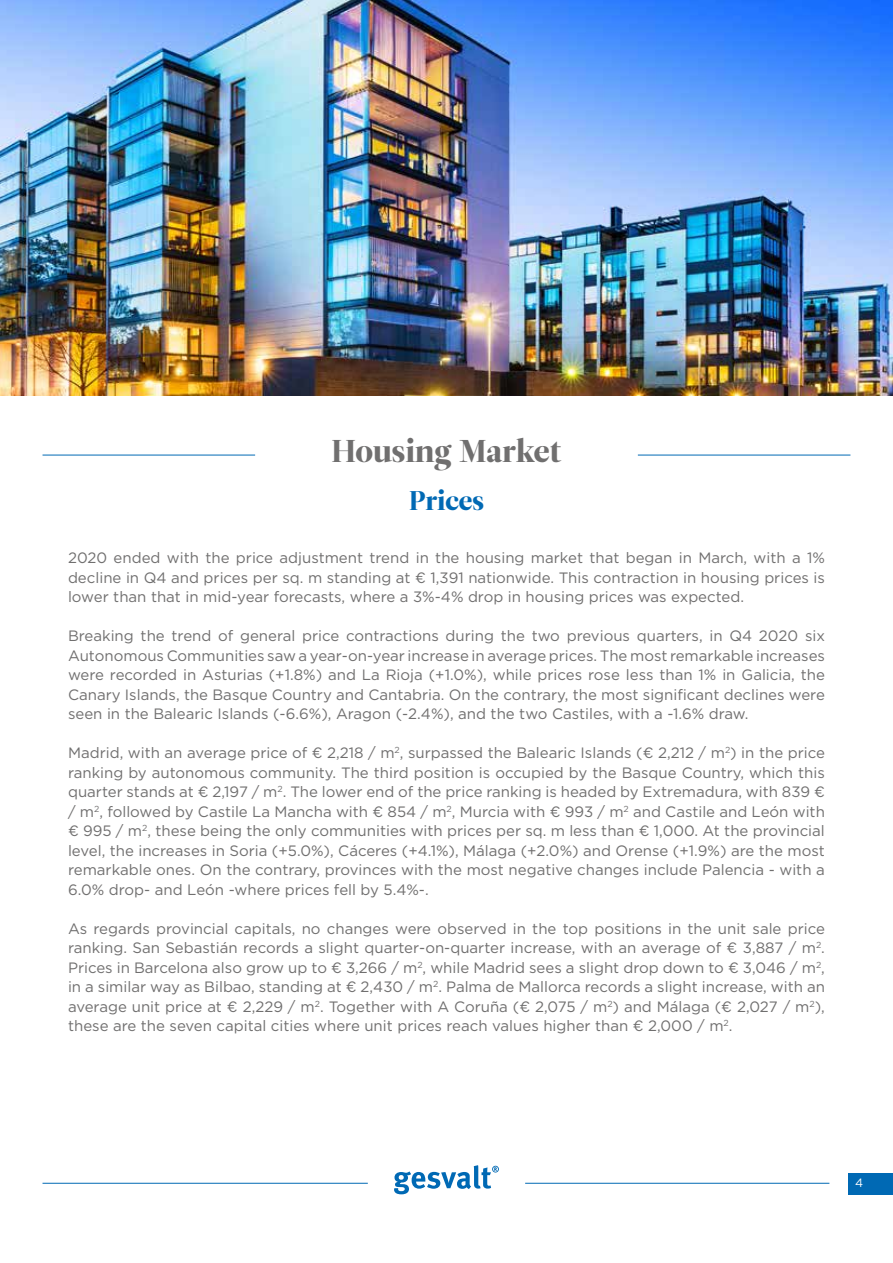
<style>
.page{position:relative;width:893px;height:1263px;background:#fff}
.page>*{position:absolute;margin:0;border:0;box-sizing:border-box;transform-origin:0 0}
.t1{font:31.5px "Leitura Display";color:#706f6f}
.t2{font:27px "Leitura Display";color:#0069b4}
.t3{font:15px/19.5px "Gotham";color:#706f6f;text-align:justify}
.t4{font:12px "Gotham";color:#fff}
</style>
<div class="page">
<svg style="left:394px;top:1165px;width:105px;height:29px"></svg>
<hr style="left:43px;top:1183px;width:325px;height:1px;background:#0069b4">
<hr style="left:525px;top:1183px;width:304px;height:1px;background:#0069b4">
<div style="left:848px;top:1173px;width:45px;height:21px;background:#0069b4"></div>
<hr style="left:43px;top:455px;width:212px;height:1px;background:#0069b4">
<hr style="left:638px;top:455px;width:212px;height:1px;background:#0069b4">
<img style="left:0;top:0;width:893px;height:395px">
<h1 class="t1" style="left:331px;top:433px;width:232px">Housing Market</h1>
<h2 class="t2" style="left:409px;top:485px;width:76px">Prices</h2>
<p class="t3" style="left:68px;top:548px;width:758px">2020 ended with the price adjustment trend in the housing market that began in March, with a 1% decline in Q4 and prices per sq. m standing at € 1,391 nationwide. This contraction in housing prices is lower than that in mid-year forecasts, where a 3%-4% drop in housing prices was expected.</p>
<p class="t3" style="left:68px;top:626px;width:758px">Breaking the trend of general price contractions during the two previous quarters, in Q4 2020 six Autonomous Communities saw a year-on-year increase in average prices. The most remarkable increases were recorded in Asturias (+1.8%) and La Rioja (+1.0%), while prices rose less than 1% in Galicia, the Canary Islands, the Basque Country and Cantabria. On the contrary, the most significant declines were seen in the Balearic Islands (-6.6%), Aragon (-2.4%), and the two Castiles, with a -1.6% draw.</p>
<p class="t3" style="left:68px;top:743px;width:758px">Madrid, with an average price of € 2,218 / m<sup>2</sup>, surpassed the Balearic Islands (€ 2,212 / m<sup>2</sup>) in the price ranking by autonomous community. The third position is occupied by the Basque Country, which this quarter stands at € 2,197 / m<sup>2</sup>. The lower end of the price ranking is headed by Extremadura, with 839 € / m<sup>2</sup>, followed by Castile La Mancha with € 854 / m<sup>2</sup>, Murcia with € 993 / m<sup>2</sup> and Castile and León with € 995 / m<sup>2</sup>, these being the only communities with prices per sq. m less than € 1,000. At the provincial level, the increases in Soria (+5.0%), Cáceres (+4.1%), Málaga (+2.0%) and Orense (+1.9%) are the most remarkable ones. On the contrary, provinces with the most negative changes include Palencia - with a 6.0% drop- and León -where prices fell by 5.4%-.</p>
<p class="t3" style="left:68px;top:918px;width:758px">As regards provincial capitals, no changes were observed in the top positions in the unit sale price ranking. San Sebastián records a slight quarter-on-quarter increase, with an average of € 3,887 / m<sup>2</sup>.<br>Prices in Barcelona also grow up to € 3,266 / m<sup>2</sup>, while Madrid sees a slight drop down to € 3,046 / m<sup>2</sup>, in a similar way as Bilbao, standing at € 2,430 / m<sup>2</sup>. Palma de Mallorca records a slight increase, with an average unit price at € 2,229 / m<sup>2</sup>. Together with A Coruña (€ 2,075 / m<sup>2</sup>) and Málaga (€ 2,027 / m<sup>2</sup>), these are the seven capital cities where unit prices reach values higher than € 2,000 / m<sup>2</sup>.</p>
<p class="t4" style="left:855px;top:1175px;width:10px">4</p>
</div>
